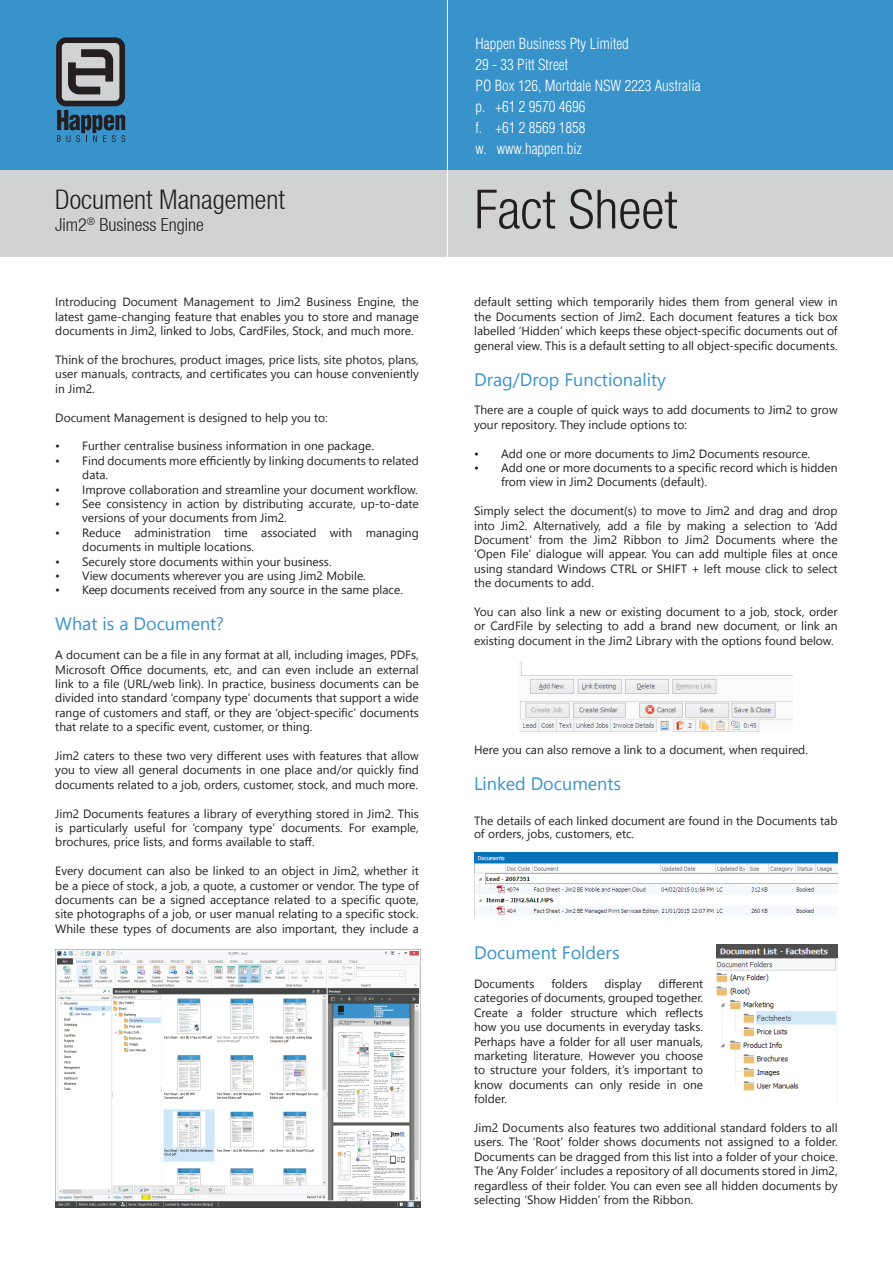
<style>
.page{position:relative;width:893px;height:1263px;background:#fff}
.page>*{position:absolute;margin:0;border:0;box-sizing:border-box;transform-origin:0 0}
.t1{font:300 condensed 54px "Helvetica Neue";color:#231f20}
.t2{font:300 condensed 27px "Helvetica Neue";color:#231f20}
.t3{font:18px "Segoe UI";color:#3993cb}
.t4{font:300 condensed 18px "Helvetica Neue";color:#231f20}
.t5{font:18px "Segoe UI";color:#3992cb}
.t6{font:300 condensed 15px/21px "Helvetica";color:#fff}
.t7{font:12px/14.4px "Segoe UI";color:#231f20;text-align:justify}
.t8{font:12px/14.4px "Segoe UI";color:#201d1e}
.s1{color:#201d1e}
</style>
<div class="page">
<img style="left:520px;top:662px;width:273px;height:69px">
<img style="left:474px;top:852px;width:364px;height:66px">
<div style="left:0;top:0;width:893px;height:188px;background:#3993cb"></div>
<div style="left:0;top:170px;width:893px;height:86px;background:#d1d2d4"></div>
<hr style="left:447px;top:0;width:1px;height:269px;background:#fff">
<svg style="left:56px;top:37px;width:69px;height:105px"></svg>
<img style="left:716px;top:944px;width:122px;height:147px">
<img style="left:55px;top:949px;width:365px;height:259px">
<h2 class="t2" style="left:55px;top:184px;width:231px">Document Management</h2>
<h3 class="t4" style="left:55px;top:214px;width:150px">Jim2<sup>®</sup> Business Engine</h3>
<p class="t7" style="left:55px;top:295px;width:365px">Introducing Document Management to Jim2 Business Engine, the latest game-changing feature that enables you to store and manage documents in Jim2, linked to Jobs, CardFiles, Stock, and much more.</p>
<p class="t7" style="left:55px;top:352px;width:365px">Think of the brochures, product images, price lists, site photos, plans, user manuals, contracts, and certificates you can house conveniently in Jim2.</p>
<p class="t7" style="left:55px;top:410px;width:274px">Document Management is designed to help you to:</p>
<p class="t7" style="left:55px;top:439px;width:320px">• Further centralise business information in one package.</p>
<p class="t7" style="left:82px;top:453px;width:338px;text-indent:-27px">• Find documents more efficiently by linking documents to related data.</p>
<p class="t7" style="left:55px;top:482px;width:364px">• Improve collaboration and streamline your document workflow.</p>
<p class="t7" style="left:82px;top:496px;width:338px;text-indent:-27px">• See consistency in action by distributing accurate, up-to-date versions of your documents from Jim2.</p>
<p class="t7" style="left:82px;top:525px;width:338px;text-indent:-27px">• Reduce administration time associated with managing documents in multiple locations.</p>
<p class="t7" style="left:55px;top:554px;width:278px">• Securely store documents within your business.</p>
<p class="t7" style="left:55px;top:568px;width:312px">• View documents wherever you are using Jim2 Mobile.</p>
<p class="t8" style="left:55px;top:583px;width:349px">• Keep documents received from any source in the same place.</p>
<h3 class="t3" style="left:55px;top:610px;width:170px">What is a Document?</h3>
<p class="t7" style="left:55px;top:647px;width:365px">A document can be a file in any format at all, including images, PDFs, Microsoft Office documents, etc, and can even include an external link to a file (URL/web link). In practice, business documents can be divided into standard ‘company type’ documents that support a wide range of customers and staff, or they are ‘object-specific’ documents that relate to a specific event, customer, or thing.</p>
<p class="t7" style="left:55px;top:748px;width:365px">Jim2 caters to these two very different uses with features that allow you to view all general documents in one place and/or quickly find documents related to a job, orders, customer, stock, and much more.</p>
<p class="t7" style="left:55px;top:806px;width:365px">Jim2 Documents features a library of everything stored in Jim2. This is particularly useful for ‘company type’ documents. For example, brochures, price lists, and forms available to staff.</p>
<p class="t7" style="left:55px;top:863px;width:365px">Every document can also be linked to an object in Jim2, whether it be a piece of stock, a job, a quote, a customer or vendor. The type of documents can be a signed acceptance related to a specific quote, site photographs of a job, or user manual relating to a specific stock.<br>While these types of documents are also important, they include a</p>
<p class="t6" style="left:476px;top:33px;width:226px">Happen Business Pty Limited<br>29 - 33 Pitt Street<br>PO Box 126, Mortdale NSW 2223 Australia p. +61 2 9570 4696<br>f. +61 2 8569 1858<br>w. www.happen.biz</p>
<h1 class="t1" style="left:474px;top:178px;width:204px">Fact Sheet</h1>
<p class="t7" style="left:474px;top:295px;width:365px">default setting which temporarily hides them from general view in the Documents section of Jim2. Each document features a tick box labelled ‘Hidden’ which keeps these object-specific documents out of general view. This is a default setting to all object-specific documents.</p>
<h3 class="t3" style="left:474px;top:365px;width:193px">Drag/Drop Functionality</h3>
<p class="t7" style="left:474px;top:403px;width:365px">There are a couple of quick ways to add documents to Jim2 to grow your repository. They include options to:</p>
<p class="t8" style="left:474px;top:446px;width:338px">• Add one or more documents to Jim2 Documents resource.</p>
<p class="t8" style="left:501px;top:460px;width:338px;text-indent:-27px">• Add one or more documents to a specific record which is hidden from view in Jim2 Documents (default).</p>
<p class="t7" style="left:474px;top:503px;width:365px">Simply select the document(s) to move to Jim2 and drag and drop into Jim2. Alternatively, add a file by making a selection to ‘Add Document’ from the Jim2 Ribbon to Jim2 Documents where the ‘Open File’ dialogue will appear. You can add multiple files at once using standard Windows CTRL or SHIFT + left mouse click to select the documents to add.</p>
<p class="t7" style="left:474px;top:604px;width:365px">You can also link a new or existing document to a job, stock, order or CardFile by selecting to add a brand new document, or link an existing document in the Jim2 Library with the options found below.</p>
<p class="t7" style="left:474px;top:742px;width:335px">Here you can also remove a link to a document, when required<span class="s1">.</span></p>
<h3 class="t3" style="left:474px;top:769px;width:149px">Linked Documents</h3>
<p class="t7" style="left:474px;top:814px;width:365px;line-height:13.2px">The details of each linked document are found in the Documents tab of orders, jobs, customers, etc.</p>
<h3 class="t5" style="left:474px;top:938px;width:147px">Document Folders</h3>
<p class="t7" style="left:474px;top:976px;width:62px"><span class="s1">D</span>ocuments</p>
<p class="t7" style="left:551px;top:976px;width:38px">folders</p>
<p class="t7" style="left:605px;top:976px;width:38px">display</p>
<p class="t7" style="left:474px;top:976px;width:231px;text-indent:184px">different categories of documents, grouped together.<br>Create a folder structure which reflects how you use documents in everyday tasks.<br>Perhaps have a folder for all user manuals, marketing literature. However you choose to structure your folders, it’s important to know documents can only reside in one folder.</p>
<p class="t7" style="left:474px;top:1120px;width:365px">Jim2 Documents also features two additional standard folders to all users. The ‘Root’ folder shows documents not assigned to a folder.<br>Documents can be dragged from this list into a folder of your choice.<br>The ‘Any Folder’ includes a repository of all documents stored in Jim2, regardless of their folder. You can even see all hidden documents by selecting ‘Show Hidden’ from the Ribbon.</p>
</div>
